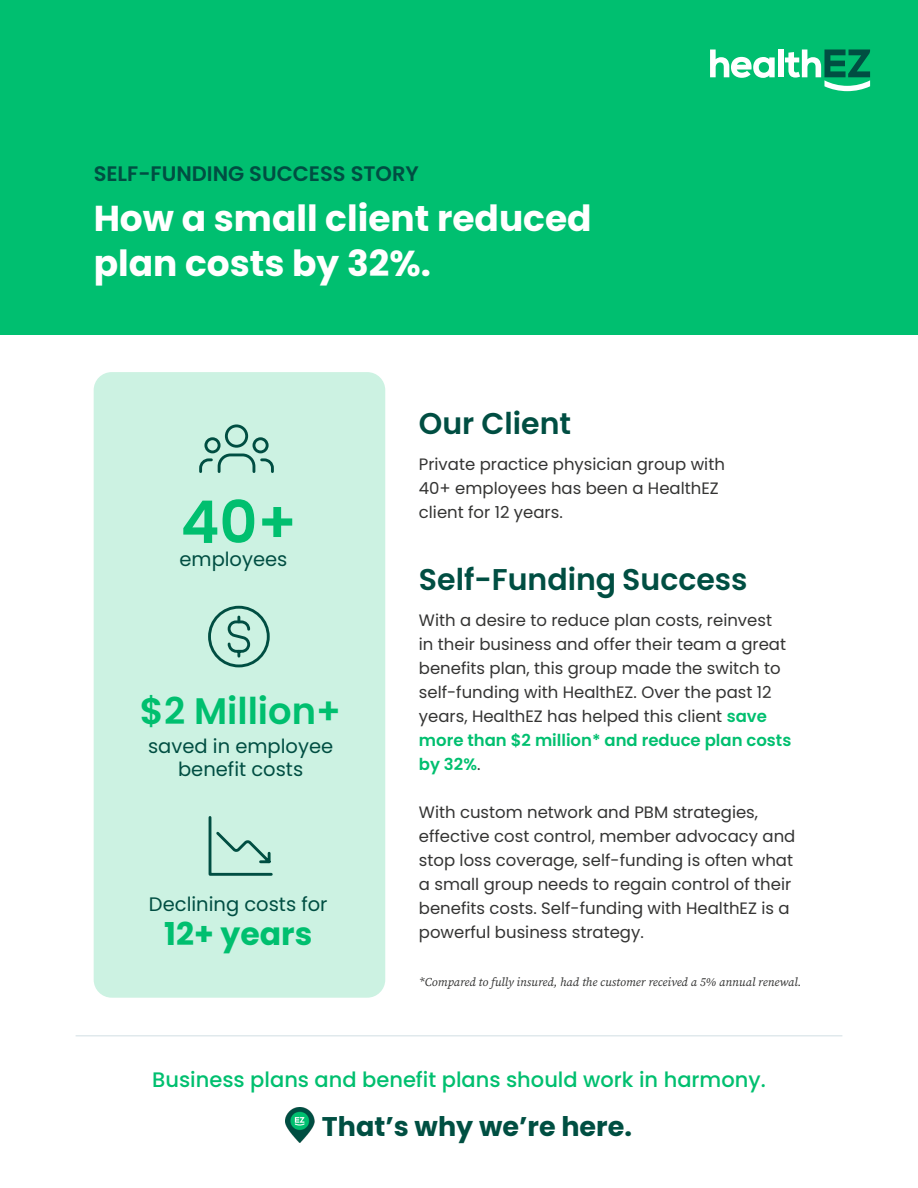
<style>
.page{position:relative;width:918px;height:1188px;background:#fff}
.page>*{position:absolute;margin:0;border:0;box-sizing:border-box;transform-origin:0 0}
.t1{font:600 58.8px "Poppins";color:#00bf6f}
.t2{font:600 36.9px "Poppins";color:#00bf6f}
.t3{font:700 36px/45px "Poppins";color:#fff}
.t4{font:700 31.5px "Poppins";color:#00bf6f}
.t5{font:600 30px "Poppins";color:#004e42}
.t6{font:700 27px "Poppins";color:#004f42}
.t7{font:500 21px "Poppins";color:#00bf6f}
.t8{font:600 21px "Poppins";color:#004e42}
.t9{font:19.5px/22.5px "Poppins";color:#004e42;text-align:center}
.t10{font:16.5px/24px "Poppins";color:#343433}
.t11{font:italic 12px "Source Serif Variable";color:#343433}
.s1{font-weight:600;color:#00bf6f}
</style>
<div class="page">
<div style="left:0;top:0;width:918px;height:335px;background:#00bf70"></div>
<svg style="left:710px;top:50px;width:65px;height:28px"></svg>
<div style="left:778px;top:50px;width:5px;height:27px;background:#fff"></div>
<svg style="left:785px;top:49px;width:85px;height:42px"></svg>
<div style="left:94px;top:372px;width:291px;height:626px;background:#ccf2e2;border-radius:18px"></div>
<svg style="left:199px;top:424px;width:75px;height:49px"></svg>
<div style="left:208px;top:606px;width:62px;height:61px;border:3px solid #004e42;border-radius:50%"></div>
<svg style="left:227px;top:617px;width:24px;height:41px"></svg>
<svg style="left:208px;top:816px;width:65px;height:60px"></svg>
<img style="left:286px;top:1108px;width:29px;height:35px">
<hr style="left:76px;top:1035px;width:766px;height:1px;background:#e0e9ec">
<p class="t8" style="left:94px;top:161px;width:327px">SELF-FUNDING SUCCESS STORY</p>
<h3 class="t3" style="left:94px;top:197px;width:500px">How a small client reduced plan costs by 32%.</h3>
<h1 class="t1" style="left:181px;top:488px;width:118px">40+</h1>
<p class="t9" style="left:180px;top:548px;width:109px">employees</p>
<h2 class="t2" style="left:140px;top:689px;width:203px">$2 Million+</h2>
<p class="t9" style="left:148px;top:735px;width:187px">saved in employee benefit costs</p>
<p class="t9" style="left:149px;top:893px;width:180px">Declining costs for</p>
<h3 class="t4" style="left:164px;top:916px;width:150px">12+ years</h3>
<h3 class="t5" style="left:419px;top:406px;width:154px">Our Client</h3>
<p class="t10" style="left:419px;top:452px;width:308px">Private practice physician group with<br>40+ employees has been a HealthEZ client for 12 years.</p>
<h3 class="t5" style="left:419px;top:562px;width:330px">Self-Funding Success</h3>
<p class="t10" style="left:419px;top:608px;width:374px">With a desire to reduce plan costs, reinvest<br>in their business and offer their team a great benefits plan, this group made the switch to self-funding with HealthEZ. Over the past 12 years, HealthEZ has helped this client <span class="s1">save more than $2 million* and reduce plan costs by 32%</span>.</p>
<p class="t10" style="left:419px;top:800px;width:378px">With custom network and PBM strategies, effective cost control, member advocacy and stop loss coverage, self-funding is often what a small group needs to regain control of their benefits costs. Self-funding with HealthEZ is a powerful business strategy.</p>
<p class="t11" style="left:419px;top:974px;width:384px">*Compared to fully insured, had the customer received a 5% annual renewal.</p>
<p class="t7" style="left:152px;top:1068px;width:615px">Business plans and benefit plans should work in harmony.</p>
<h3 class="t6" style="left:322px;top:1111px;width:312px">That’s why we’re here.</h3>
</div>
